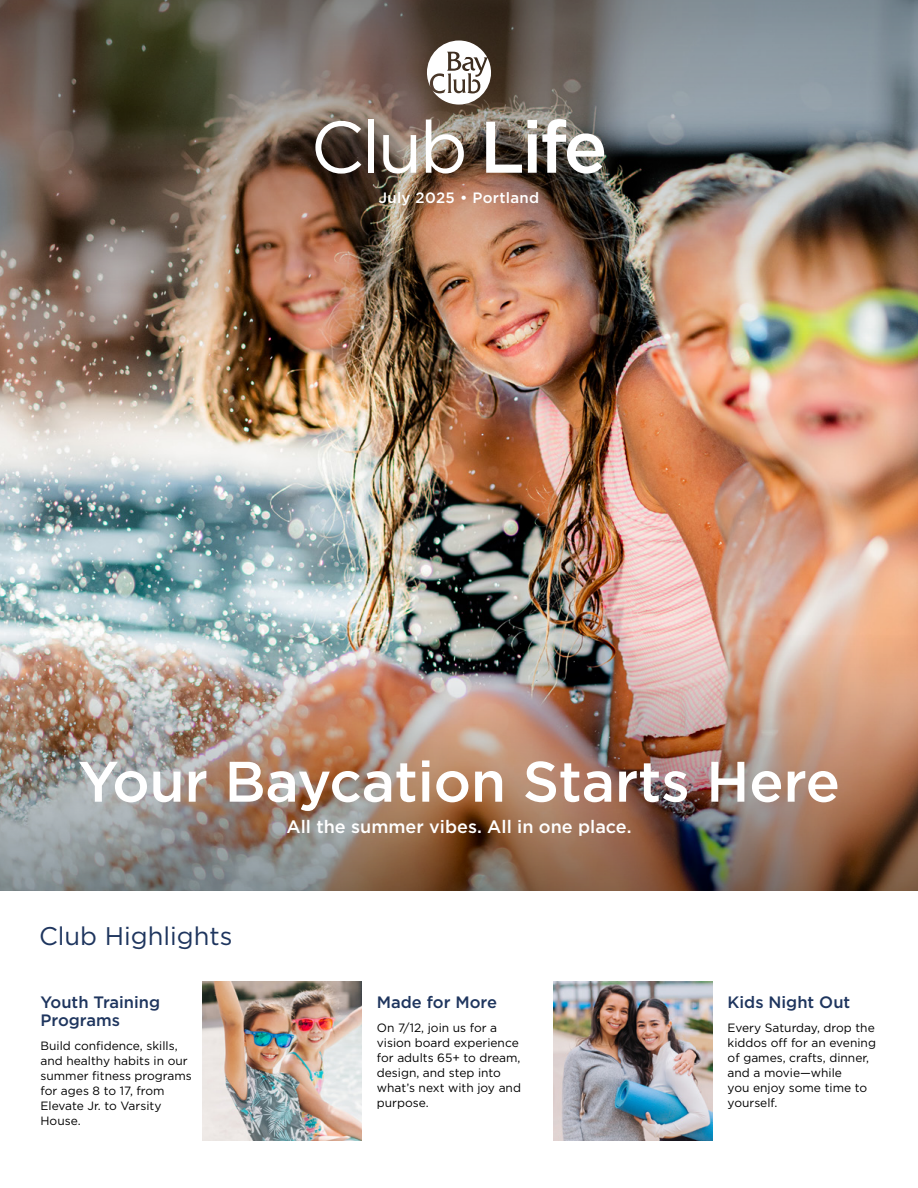
<style>
.page{position:relative;width:918px;height:1188px;background:#fff}
.page>*{position:absolute;margin:0;border:0;box-sizing:border-box;transform-origin:0 0}
.t1{font:72.9px "Gotham";color:#fff}
.t2{font:500 57px "Gotham";letter-spacing:-.005em;color:#fff}
.t3{font:25.5px "Gotham";color:#1e355e}
.t4{font:500 18px "Gotham";color:#fff}
.t5{font:500 16.5px/18px "Gotham";color:#1e355e}
.t6{font:500 15px "Gotham";letter-spacing:.02em;color:#fff}
.t7{font:12px/15px "Gotham";color:#000}
.s1{font-weight:500}
</style>
<div class="page">
<img style="left:0;top:339px;width:918px;height:296px">
<img style="left:0;top:0;width:918px;height:339px">
<img style="left:0;top:635px;width:918px;height:256px">
<svg style="left:427px;top:41px;width:64px;height:64px"></svg>
<img style="left:203px;top:982px;width:159px;height:158px">
<img style="left:554px;top:982px;width:158px;height:158px">
<h1 class="t1" style="left:310px;top:100px;width:299px">Club <span class="s1">Life</span></h1>
<p class="t6" style="left:379px;top:188px;width:162px">July 2025 • Portland</p>
<h2 class="t2" style="left:78px;top:744px;width:764px">Your Baycation Starts Here</h2>
<h3 class="t4" style="left:286px;top:815px;width:347px">All the summer vibes. All in one place.</h3>
<h3 class="t3" style="left:39px;top:920px;width:195px">Club Highlights</h3>
<h3 class="t5" style="left:40px;top:993px;width:121px">Youth Training<br>Programs</h3>
<p class="t7" style="left:40px;top:1038px;width:153px">Build confidence, skills, and healthy habits in our summer fitness programs for ages 8 to 17, from<br>Elevate Jr. to Varsity<br>House.</p>
<h3 class="t5" style="left:377px;top:993px;width:122px">Made for More</h3>
<p class="t7" style="left:377px;top:1020px;width:146px">On 7/12, join us for a vision board experience for adults 65+ to dream, design, and step into what’s next with joy and purpose.</p>
<h3 class="t5" style="left:728px;top:993px;width:124px">Kids Night Out</h3>
<p class="t7" style="left:728px;top:1020px;width:150px">Every Saturday, drop the kiddos off for an evening of games, crafts, dinner, and a movie—while<br>you enjoy some time to yourself.</p>
</div>
